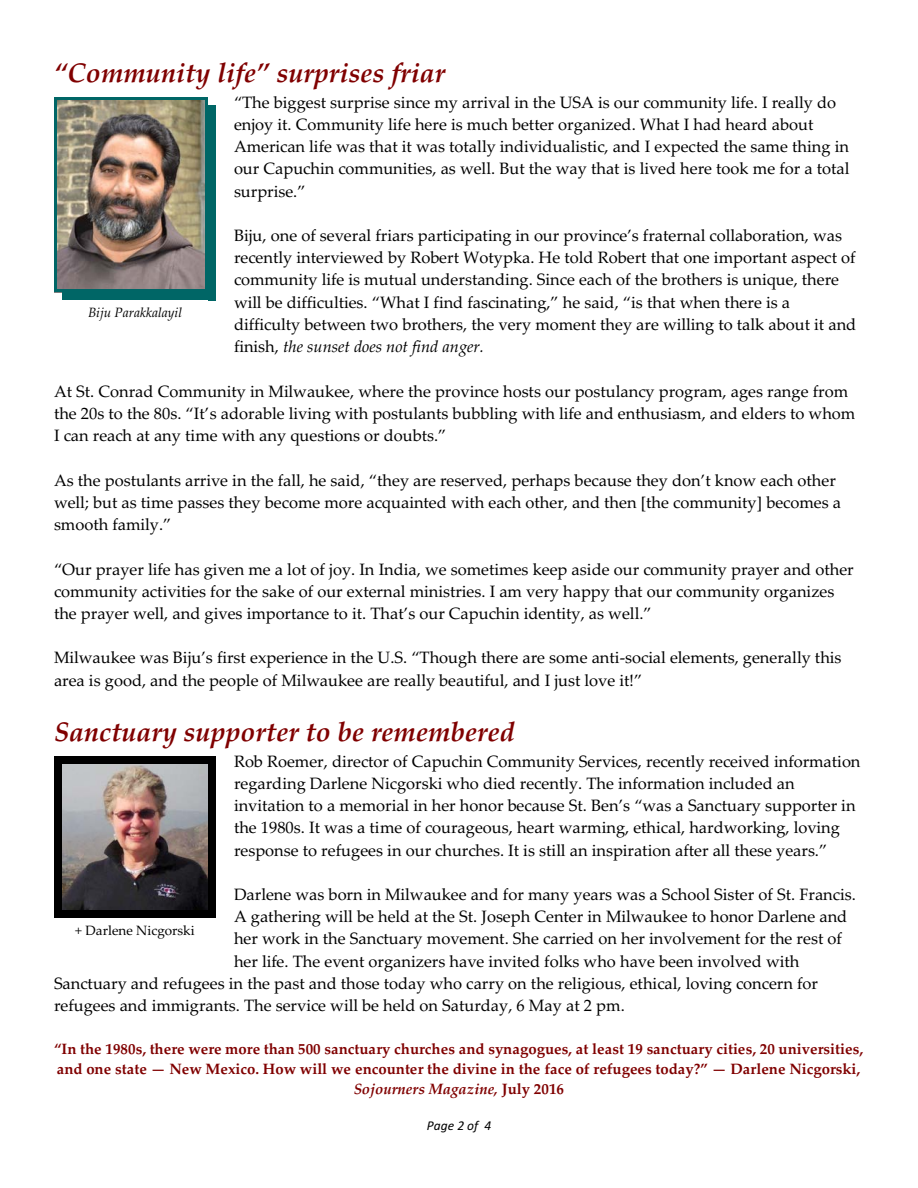
<style>
.page{position:relative;width:918px;height:1188px;background:#fff}
.page>*{position:absolute;margin:0;border:0;box-sizing:border-box;transform-origin:0 0}
.t1{font:italic 700 27px "Palatino Linotype";color:#800000}
.t2{font:16.5px/22.2px "Palatino Linotype";color:#000}
.t3{font:700 15px/20.1px "Palatino Linotype";color:#800000;text-align:center}
.t4{font:13.5px "Palatino Linotype";color:#000}
.t5{font:italic 13.5px "Palatino Linotype";color:#000}
.t6{font:italic 13.5px "Calibri";letter-spacing:.005em;color:#000}
.s1{font-style:italic}
</style>
<div class="page">
<img style="left:57px;top:100px;width:148px;height:190px">
<hr style="left:54px;top:97px;width:3px;height:195px;background:#066">
<hr style="left:205px;top:97px;width:3px;height:195px;background:#066">
<hr style="left:54px;top:97px;width:154px;height:3px;background:#066">
<hr style="left:54px;top:290px;width:154px;height:2px;background:#066">
<div style="left:208px;top:105px;width:8px;height:195px;background:#066"></div>
<div style="left:62px;top:292px;width:154px;height:8px;background:#066"></div>
<img style="left:61px;top:763px;width:148px;height:148px">
<div style="left:54px;top:756px;width:7px;height:162px;background:#000"></div>
<div style="left:209px;top:756px;width:7px;height:162px;background:#000"></div>
<div style="left:54px;top:756px;width:162px;height:7px;background:#000"></div>
<div style="left:54px;top:911px;width:162px;height:7px;background:#000"></div>
<h1 class="t1" style="left:54px;top:62px;width:393px">“Community life” surprises friar</h1>
<p class="t2" style="left:234px;top:93px;width:617px">“The biggest surprise since my arrival in the USA is our community life. I really do enjoy it. Community life here is much better organized. What I had heard about American life was that it was totally individualistic, and I expected the same thing in our Capuchin communities, as well. But the way that is lived here took me for a total surprise.”</p>
<p class="t2" style="left:234px;top:226px;width:624px">Biju, one of several friars participating in our province’s fraternal collaboration, was recently interviewed by Robert Wotypka. He told Robert that one important aspect of community life is mutual understanding. Since each of the brothers is unique, there will be difficulties. “What I find fascinating,” he said, “is that when there is a difficulty between two brothers, the very moment they are willing to talk about it and finish, <span class="s1">the sunset does not find anger.</span></p>
<p class="t2" style="left:54px;top:382px;width:803px">At St. Conrad Community in Milwaukee, where the province hosts our postulancy program, ages range from the 20s to the 80s. “It’s adorable living with postulants bubbling with life and enthusiasm, and elders to whom<br>I can reach at any time with any questions or doubts.”</p>
<p class="t2" style="left:54px;top:471px;width:789px">As the postulants arrive in the fall, he said, “they are reserved, perhaps because they don’t know each other well; but as time passes they become more acquainted with each other, and then [the community] becomes a smooth family.”</p>
<p class="t2" style="left:54px;top:560px;width:801px">“Our prayer life has given me a lot of joy. In India, we sometimes keep aside our community prayer and other community activities for the sake of our external ministries. I am very happy that our community organizes the prayer well, and gives importance to it. That’s our Capuchin identity, as well.”</p>
<p class="t2" style="left:54px;top:649px;width:789px">Milwaukee was Biju’s first experience in the U.S. “Though there are some anti-social elements, generally this area is good, and the people of Milwaukee are really beautiful, and I just love it!”</p>
<h1 class="t1" style="left:54px;top:721px;width:462px">Sanctuary supporter to be remembered</h1>
<p class="t2" style="left:234px;top:752px;width:628px">Rob Roemer, director of Capuchin Community Services, recently received information regarding Darlene Nicgorski who died recently. The information included an invitation to a memorial in her honor because St. Ben’s “was a Sanctuary supporter in the 1980s. It was a time of courageous, heart warming, ethical, hardworking, loving response to refugees in our churches. It is still an inspiration after all these years.”</p>
<p class="t2" style="left:234px;top:885px;width:623px">Darlene was born in Milwaukee and for many years was a School Sister of St. Francis.</p>
<p class="t2" style="left:234px;top:907px;width:615px">A gathering will be held at the St. Joseph Center in Milwaukee to honor Darlene and</p>
<p class="t2" style="left:234px;top:930px;width:609px">her work in the Sanctuary movement. She carried on her involvement for the rest of</p>
<p class="t2" style="left:234px;top:952px;width:567px">her life. The event organizers have invited folks who have been involved with</p>
<p class="t2" style="left:54px;top:974px;width:765px">Sanctuary and refugees in the past and those today who carry on the religious, ethical, loving concern for</p>
<p class="t2" style="left:54px;top:996px;width:572px">refugees and immigrants. The service will be held on Saturday, 6 May at 2 pm.</p>
<p class="t3" style="left:54px;top:1040px;width:811px">“In the 1980s, there were more than 500 sanctuary churches and synagogues, at least 19 sanctuary cities, 20 universities, and one state — New Mexico. How will we encounter the divine in the face of refugees today?” — Darlene Nicgorski,<br><span class="s1">Sojourners Magazine,</span> July 2016</p>
<p class="t6" style="left:427px;top:1120px;width:66px">Page 2 of 4</p>
<p class="t5" style="left:88px;top:307px;width:96px">Biju Parakkalayil</p>
<p class="t4" style="left:75px;top:925px;width:121px">+ Darlene Nicgorski</p>
</div>
